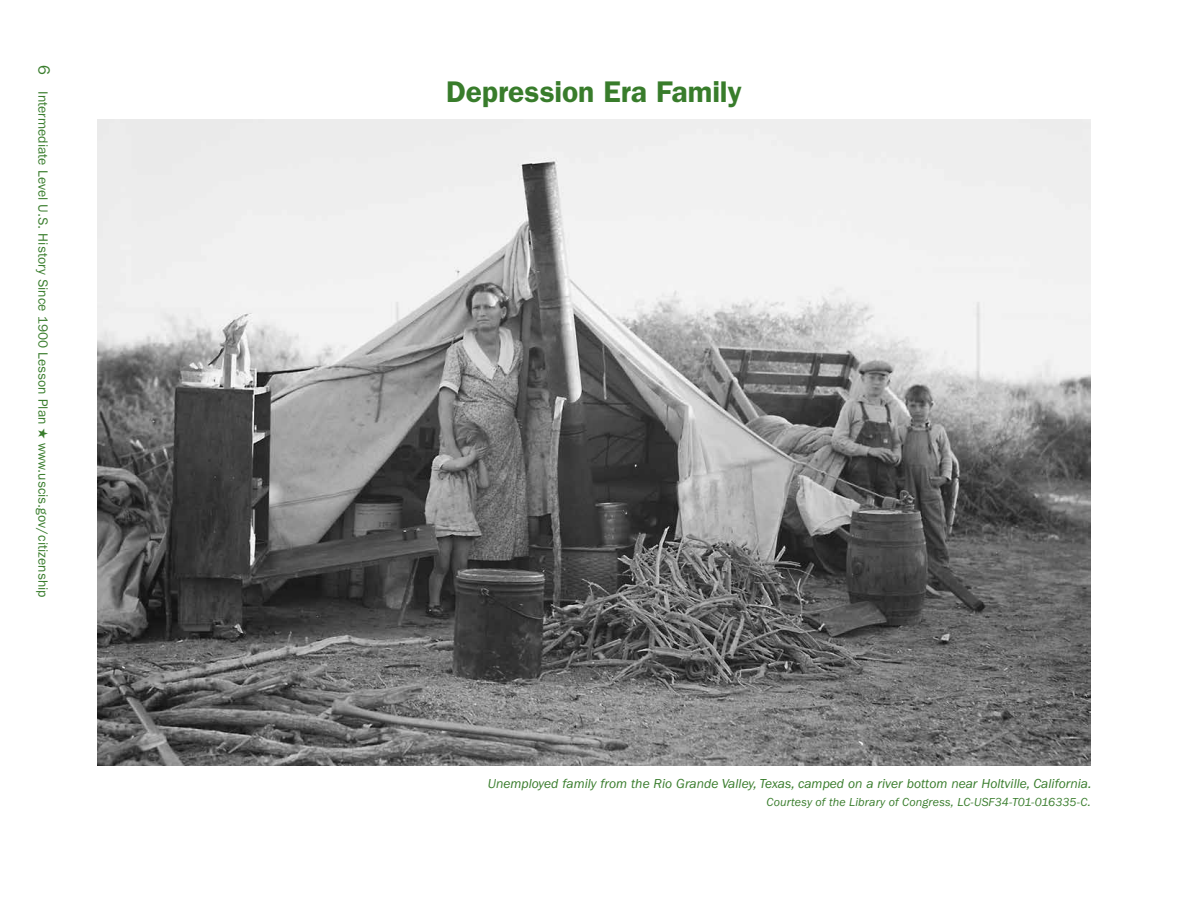
<style>
.page{position:relative;width:1188px;height:918px;background:#fff}
.page>*{position:absolute;margin:0;border:0;box-sizing:border-box;transform-origin:0 0}
.photo_titles{font:600 30px "ITC Franklin Gothic Std";color:#387c2b}
.captions_Flush_Right{font:italic 13.5px "ITC Franklin Gothic Std";color:#387c2b}
.t1{font:13.5px "ITC Franklin Gothic Std";color:#387c2b}
.captions_Flush_Right-2{font:italic 12px "ITC Franklin Gothic Std";letter-spacing:.01em;color:#387c2b}
.s1{font-size:16.5px}
</style>
<div class="page">
<img style="left:97px;top:120px;width:994px;height:645px">
<p class="t1" style="left:51px;top:65px;width:534px;rotate:90deg"><span class="s1">6</span> Intermediate Level U.S. History Since 1900 Lesson Plan ★ www.uscis.gov/citizenship</p>
<p class="photo_titles" style="left:446px;top:74px;width:297px">Depression Era Family</p>
<p class="captions_Flush_Right" style="left:488px;top:776px;width:605px">Unemployed family from the Rio Grande Valley, Texas, camped on a river bottom near Holtville, California.</p>
<p class="captions_Flush_Right-2" style="left:767px;top:795px;width:326px">Courtesy of the Library of Congress, LC-USF34-T01-016335-C.</p>
</div>
